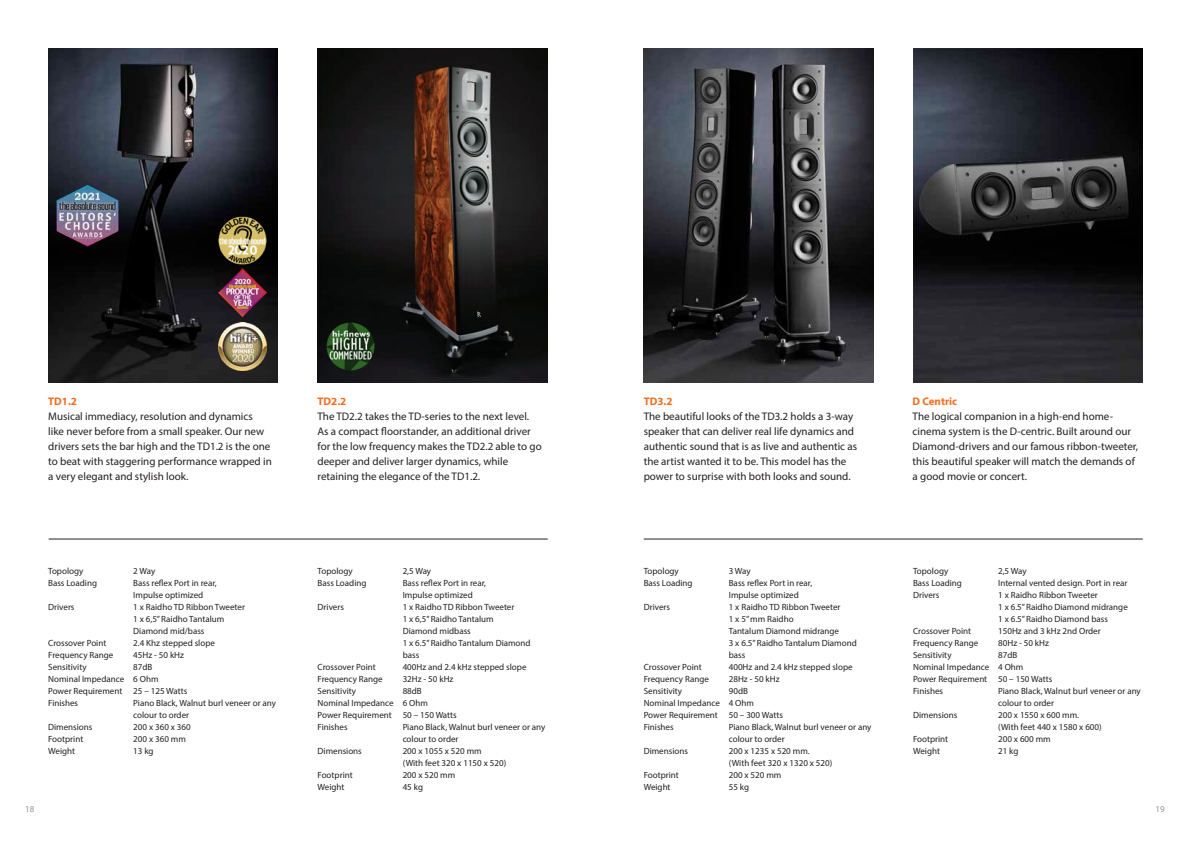
<style>
.page{position:relative;width:1191px;height:842px;background:#fff}
.page>*{position:absolute;margin:0;border:0;box-sizing:border-box;transform-origin:0 0}
.t1{font:11px/15px "Myriad Pro";color:#231f20}
.t2{font:700 11px "Myriad Pro";color:#f36e21}
.t3{font:9px/12px "Myriad Pro";color:#231f20}
.t4{font:9px "Myriad Pro";color:#939598}
</style>
<div class="page">
<img style="left:48px;top:48px;width:230px;height:335px">
<hr style="left:49px;top:539px;width:498px;height:1px;background:#231f20">
<img style="left:317px;top:48px;width:230px;height:335px">
<img style="left:57px;top:184px;width:62px;height:62px">
<img style="left:219px;top:322px;width:48px;height:48px">
<img style="left:218px;top:269px;width:48px;height:48px">
<img style="left:327px;top:323px;width:47px;height:48px">
<img style="left:219px;top:217px;width:47px;height:48px">
<hr style="left:643px;top:539px;width:499px;height:1px;background:#231f20">
<img style="left:913px;top:48px;width:229px;height:335px">
<img style="left:643px;top:48px;width:230px;height:335px">
<p class="t2" style="left:48px;top:394px;width:30px">TD1.2</p>
<p class="t1" style="left:48px;top:409px;width:225px">Musical immediacy, resolution and dynamics<br>like never before from a small speaker. Our new drivers sets the bar high and the TD1.2 is the one to beat with staggering performance wrapped in a very elegant and stylish look.</p>
<p class="t3" style="left:48px;top:565px;width:37px">Topology</p>
<p class="t3" style="left:133px;top:565px;width:24px">2 Way</p>
<p class="t3" style="left:48px;top:577px;width:50px">Bass Loading</p>
<p class="t3" style="left:133px;top:577px;width:85px">Bass reflex Port in rear,<br>Impulse optimized</p>
<p class="t3" style="left:48px;top:601px;width:28px">Drivers</p>
<p class="t3" style="left:133px;top:601px;width:113px">1 x Raidho TD Ribbon Tweeter<br>1 x 6,5” Raidho Tantalum<br>Diamond mid/bass</p>
<p class="t3" style="left:48px;top:637px;width:60px">Crossover Point</p>
<p class="t3" style="left:133px;top:637px;width:83px">2.4 Khz stepped slope</p>
<p class="t3" style="left:48px;top:648px;width:67px">Frequency Range</p>
<p class="t3" style="left:133px;top:648px;width:52px">45Hz - 50 kHz</p>
<p class="t3" style="left:48px;top:660px;width:40px">Sensitivity</p>
<p class="t3" style="left:48px;top:660px;width:141px;text-indent:85px">87dB<br>Nominal Impedance 6 Ohm<br>Power Requirement 25 – 125 Watts<br>Finishes</p>
<p class="t3" style="left:133px;top:696px;width:144px">Piano Black, Walnut burl veneer or any colour to order</p>
<p class="t3" style="left:48px;top:720px;width:46px">Dimensions</p>
<p class="t3" style="left:133px;top:720px;width:59px">200 x 360 x 360</p>
<p class="t3" style="left:48px;top:732px;width:37px">Footprint</p>
<p class="t3" style="left:133px;top:732px;width:54px">200 x 360 mm</p>
<p class="t3" style="left:48px;top:744px;width:28px">Weight</p>
<p class="t3" style="left:133px;top:744px;width:22px">13 kg</p>
<p class="t2" style="left:317px;top:394px;width:30px">TD2.2</p>
<p class="t1" style="left:317px;top:409px;width:226px">The TD2.2 takes the TD-series to the next level.<br>As a compact floorstander, an additional driver for the low frequency makes the TD2.2 able to go deeper and deliver larger dynamics, while retaining the elegance of the TD1.2.</p>
<p class="t3" style="left:317px;top:564px;width:37px">Topology</p>
<p class="t3" style="left:403px;top:564px;width:30px">2,5 Way</p>
<p class="t3" style="left:317px;top:576px;width:50px">Bass Loading</p>
<p class="t3" style="left:403px;top:576px;width:85px">Bass reflex Port in rear,<br>Impulse optimized</p>
<p class="t3" style="left:317px;top:600px;width:28px">Drivers</p>
<p class="t3" style="left:403px;top:600px;width:129px">1 x Raidho TD Ribbon Tweeter<br>1 x 6,5” Raidho Tantalum<br>Diamond midbass<br>1 x 6.5” Raidho Tantalum Diamond bass</p>
<p class="t3" style="left:317px;top:660px;width:60px">Crossover Point</p>
<p class="t3" style="left:403px;top:660px;width:125px">400Hz and 2.4 kHz stepped slope</p>
<p class="t3" style="left:317px;top:672px;width:67px">Frequency Range</p>
<p class="t3" style="left:403px;top:672px;width:52px">32Hz - 50 kHz</p>
<p class="t3" style="left:317px;top:684px;width:40px">Sensitivity</p>
<p class="t3" style="left:317px;top:684px;width:141px;text-indent:85px">88dB<br>Nominal Impedance 6 Ohm<br>Power Requirement 50 – 150 Watts<br>Finishes</p>
<p class="t3" style="left:403px;top:720px;width:144px">Piano Black, Walnut burl veneer or any colour to order</p>
<p class="t3" style="left:317px;top:744px;width:46px">Dimensions</p>
<p class="t3" style="left:403px;top:744px;width:105px">200 x 1055 x 520 mm<br>(With feet 320 x 1150 x 520)</p>
<p class="t3" style="left:317px;top:768px;width:37px">Footprint</p>
<p class="t3" style="left:403px;top:768px;width:54px">200 x 520 mm</p>
<p class="t3" style="left:317px;top:780px;width:28px">Weight</p>
<p class="t3" style="left:403px;top:780px;width:22px">45 kg</p>
<p class="t2" style="left:643px;top:394px;width:30px">TD3.2</p>
<p class="t1" style="left:643px;top:409px;width:215px">The beautiful looks of the TD3.2 holds a 3-way speaker that can deliver real life dynamics and authentic sound that is as live and authentic as the artist wanted it to be. This model has the power to surprise with both looks and sound.</p>
<p class="t3" style="left:643px;top:565px;width:37px">Topology</p>
<p class="t3" style="left:729px;top:565px;width:24px">3 Way</p>
<p class="t3" style="left:643px;top:577px;width:50px">Bass Loading</p>
<p class="t3" style="left:729px;top:577px;width:85px">Bass reflex Port in rear,<br>Impulse optimized</p>
<p class="t3" style="left:643px;top:601px;width:28px">Drivers</p>
<p class="t3" style="left:729px;top:601px;width:129px">1 x Raidho TD Ribbon Tweeter<br>1 x 5” mm Raidho<br>Tantalum Diamond midrange<br>3 x 6.5” Raidho Tantalum Diamond bass</p>
<p class="t3" style="left:643px;top:660px;width:60px">Crossover Point</p>
<p class="t3" style="left:729px;top:660px;width:125px">400Hz and 2.4 kHz stepped slope</p>
<p class="t3" style="left:643px;top:672px;width:67px">Frequency Range</p>
<p class="t3" style="left:729px;top:672px;width:52px">28Hz - 50 kHz</p>
<p class="t3" style="left:643px;top:684px;width:40px">Sensitivity</p>
<p class="t3" style="left:643px;top:684px;width:141px;text-indent:85px">90dB<br>Nominal Impedance 4 Ohm<br>Power Requirement 50 – 300 Watts<br>Finishes</p>
<p class="t3" style="left:729px;top:720px;width:144px">Piano Black, Walnut burl veneer or any colour to order</p>
<p class="t3" style="left:643px;top:744px;width:46px">Dimensions</p>
<p class="t3" style="left:729px;top:744px;width:105px">200 x 1235 x 520 mm. (With feet 320 x 1320 x 520)</p>
<p class="t3" style="left:643px;top:768px;width:37px">Footprint</p>
<p class="t3" style="left:729px;top:768px;width:54px">200 x 520 mm</p>
<p class="t3" style="left:643px;top:780px;width:28px">Weight</p>
<p class="t3" style="left:729px;top:780px;width:22px">55 kg</p>
<p class="t2" style="left:912px;top:394px;width:46px">D Centric</p>
<p class="t1" style="left:912px;top:409px;width:227px">The logical companion in a high-end home&shy;cinema system is the D-centric. Built around our Diamond-drivers and our famous ribbon-tweeter, this beautiful speaker will match the demands of a good movie or concert.</p>
<p class="t3" style="left:913px;top:564px;width:37px">Topology</p>
<p class="t3" style="left:998px;top:564px;width:30px">2,5 Way</p>
<p class="t3" style="left:913px;top:576px;width:50px">Bass Loading</p>
<p class="t3" style="left:998px;top:576px;width:131px">Internal vented design. Port in rear</p>
<p class="t3" style="left:913px;top:588px;width:28px">Drivers</p>
<p class="t3" style="left:998px;top:588px;width:131px">1 x Raidho Ribbon Tweeter<br>1 x 6.5” Raidho Diamond midrange<br>1 x 6.5” Raidho Diamond bass</p>
<p class="t3" style="left:913px;top:624px;width:60px">Crossover Point</p>
<p class="t3" style="left:998px;top:624px;width:104px">150Hz and 3 kHz 2nd Order</p>
<p class="t3" style="left:913px;top:636px;width:67px">Frequency Range</p>
<p class="t3" style="left:998px;top:636px;width:52px">80Hz - 50 kHz</p>
<p class="t3" style="left:913px;top:648px;width:40px">Sensitivity</p>
<p class="t3" style="left:913px;top:648px;width:141px;text-indent:85px">87dB<br>Nominal Impedance 4 Ohm<br>Power Requirement 50 – 150 Watts<br>Finishes</p>
<p class="t3" style="left:998px;top:684px;width:144px">Piano Black, Walnut burl veneer or any colour to order</p>
<p class="t3" style="left:913px;top:708px;width:46px">Dimensions</p>
<p class="t3" style="left:998px;top:708px;width:105px">200 x 1550 x 600 mm. (With feet 440 x 1580 x 600)</p>
<p class="t3" style="left:913px;top:732px;width:37px">Footprint</p>
<p class="t3" style="left:998px;top:732px;width:54px">200 x 600 mm</p>
<p class="t3" style="left:913px;top:744px;width:28px">Weight</p>
<p class="t3" style="left:998px;top:744px;width:22px">21 kg</p>
<p class="t4" style="left:25px;top:803px;width:11px">18</p>
<p class="t4" style="left:1155px;top:803px;width:11px">19</p>
</div>
